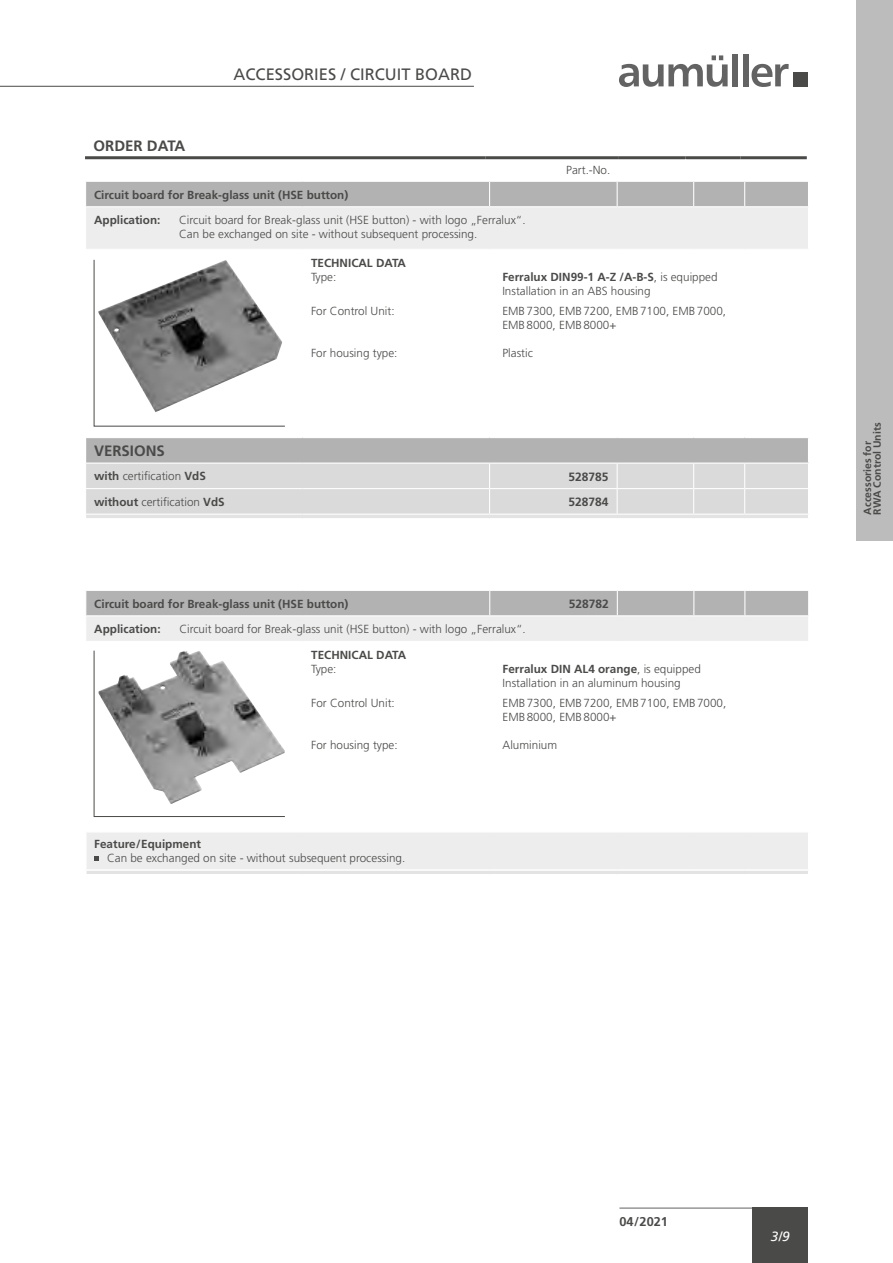
<style>
.page{position:relative;width:893px;height:1263px;background:#fff}
.page>*{position:absolute;margin:0;border:0;box-sizing:border-box;transform-origin:0 0}
.t1{font:16.5px "Frutiger LT Std";color:#4a4a49}
.t2{font:700 15px "Frutiger LT Std";color:#4a4a49}
.t3{font:italic 13.5px "Frutiger LT";color:#fff}
.t4{font:700 12.75px "Frutiger LT Std";color:#4a4a49}
.t5{font:700 12px "Frutiger LT Std";color:#4a4a49}
.t6{font:300 11.7px/14.1px "Frutiger LT Std";color:#4a4a49}
.t7{font:700 11.7px/25.5px "Frutiger LT Std";color:#4a4a49}
.t8{font:700 10.5px/9.6px "Frutiger LT Std";color:#4a4a49}
.s1{font-weight:700}
</style>
<div class="page">
<hr style="left:619px;top:1208px;width:189px;height:1px;background:#646363">
<div style="left:753px;top:1208px;width:55px;height:55px;background:#4a4a49"></div>
<hr style="left:0;top:86px;width:474px;height:1px;background:#4a4a49">
<svg style="left:619px;top:55px;width:109px;height:32px"></svg>
<div style="left:732px;top:54px;width:6px;height:32px;background:#646363"></div>
<div style="left:743px;top:54px;width:5px;height:32px;background:#646363"></div>
<svg style="left:751px;top:64px;width:38px;height:23px"></svg>
<div style="left:793px;top:72px;width:15px;height:14px;background:#4a4a49"></div>
<div style="left:856px;top:0;width:37px;height:540px;background:#bcbcbc"></div>
<hr style="left:85px;top:156px;width:400px;height:3px;background:#4a4a49">
<hr style="left:485px;top:156px;width:134px;height:3px;background:#4a4a49">
<hr style="left:619px;top:156px;width:67px;height:3px;background:#4a4a49">
<hr style="left:686px;top:156px;width:55px;height:3px;background:#4a4a49">
<hr style="left:741px;top:156px;width:66px;height:3px;background:#4a4a49">
<div style="left:86px;top:207px;width:722px;height:42px;background:#ededed"></div>
<svg style="left:85px;top:159px;width:723px;height:47px"></svg>
<svg style="left:86px;top:438px;width:723px;height:80px;background:#d0cfcf"></svg>
<div style="left:87px;top:833px;width:721px;height:36px;background:#ededed"></div>
<hr style="left:86px;top:870px;width:723px;height:4px;background:#e3e3e3">
<hr style="left:85px;top:869px;width:218px;height:2px;background:#fff">
<hr style="left:303px;top:869px;width:187px;height:2px;background:#fff">
<hr style="left:490px;top:869px;width:127px;height:2px;background:#fff">
<hr style="left:617px;top:869px;width:77px;height:2px;background:#fff">
<hr style="left:694px;top:869px;width:51px;height:2px;background:#fff">
<hr style="left:745px;top:869px;width:64px;height:2px;background:#fff">
<svg style="left:86px;top:590px;width:723px;height:51px;background:#d2d1d1"></svg>
<svg style="left:94px;top:856px;width:5px;height:4px"></svg>
<svg style="left:93px;top:259px;width:192px;height:168px"></svg>
<img style="left:98px;top:260px;width:184px;height:152px">
<svg style="left:93px;top:650px;width:192px;height:167px"></svg>
<img style="left:98px;top:651px;width:187px;height:153px">
<p class="t2" style="left:94px;top:137px;width:93px">ORDER DATA</p>
<h1 class="t1" style="left:234px;top:65px;width:240px">ACCESSORIES / CIRCUIT BOARD</h1>
<p class="t6" style="left:566px;top:163px;width:46px">Part.-No.</p>
<p class="t7" style="left:94px;top:182px;width:256px">Circuit board for Break-glass unit (HSE button)<br>Application:</p>
<p class="t6" style="left:179px;top:213px;width:348px">Circuit board for Break-glass unit (HSE button) - with logo „Ferralux“.<br>Can be exchanged on site - without subsequent processing.</p>
<p class="t7" style="left:311px;top:250px;width:96px">TECHNICAL DATA</p>
<p class="t6" style="left:311px;top:270px;width:27px">Type:</p>
<p class="t6" style="left:502px;top:270px;width:217px"><span class="s1">Ferralux DIN99-1 A-Z /A-B-S</span>, is equipped<br>Installation in an ABS housing</p>
<p class="t6" style="left:311px;top:304px;width:85px">For Control Unit:</p>
<p class="t6" style="left:502px;top:304px;width:225px">EMB7300, EMB7200, EMB7100, EMB7000,<br>EMB8000, EMB8000+</p>
<p class="t6" style="left:311px;top:346px;width:88px">For housing type:</p>
<p class="t6" style="left:502px;top:346px;width:32px">Plastic</p>
<p class="t2" style="left:94px;top:442px;width:72px">VERSIONS</p>
<p class="t6" style="left:94px;top:469px;width:113px"><span class="s1">with</span> certification <span class="s1">VdS</span></p>
<p class="t5" style="left:569px;top:469px;width:42px">528785</p>
<p class="t6" style="left:94px;top:495px;width:132px"><span class="s1">without</span> certification <span class="s1">VdS</span></p>
<p class="t5" style="left:569px;top:495px;width:42px">528784</p>
<p class="t7" style="left:94px;top:591px;width:256px">Circuit board for Break-glass unit (HSE button)</p>
<p class="t5" style="left:569px;top:597px;width:42px">528782</p>
<p class="t7" style="left:94px;top:616px;width:68px">Application:</p>
<p class="t6" style="left:179px;top:622px;width:348px">Circuit board for Break-glass unit (HSE button) - with logo „Ferralux“.</p>
<p class="t7" style="left:311px;top:642px;width:96px">TECHNICAL DATA</p>
<p class="t6" style="left:311px;top:662px;width:27px">Type:</p>
<p class="t6" style="left:503px;top:662px;width:200px"><span class="s1">Ferralux DIN AL4 orange</span>, is equipped<br>Installation in an aluminum housing</p>
<p class="t6" style="left:311px;top:696px;width:85px">For Control Unit:</p>
<p class="t6" style="left:503px;top:696px;width:225px">EMB7300, EMB7200, EMB7100, EMB7000,<br>EMB8000, EMB8000+</p>
<p class="t6" style="left:311px;top:738px;width:88px">For housing type:</p>
<p class="t6" style="left:503px;top:738px;width:56px">Aluminium</p>
<p class="t7" style="left:94px;top:831px;width:108px">Feature/Equipment</p>
<p class="t6" style="left:107px;top:851px;width:300px">Can be exchanged on site - without subsequent processing.</p>
<p class="t8" style="left:863px;top:514px;width:93px;rotate:-90deg">Accessories for<br>RWA Control Units</p>
<p class="t4" style="left:619px;top:1214px;width:50px">04/2021</p>
<p class="t3" style="left:771px;top:1229px;width:20px">3/9</p>
</div>
